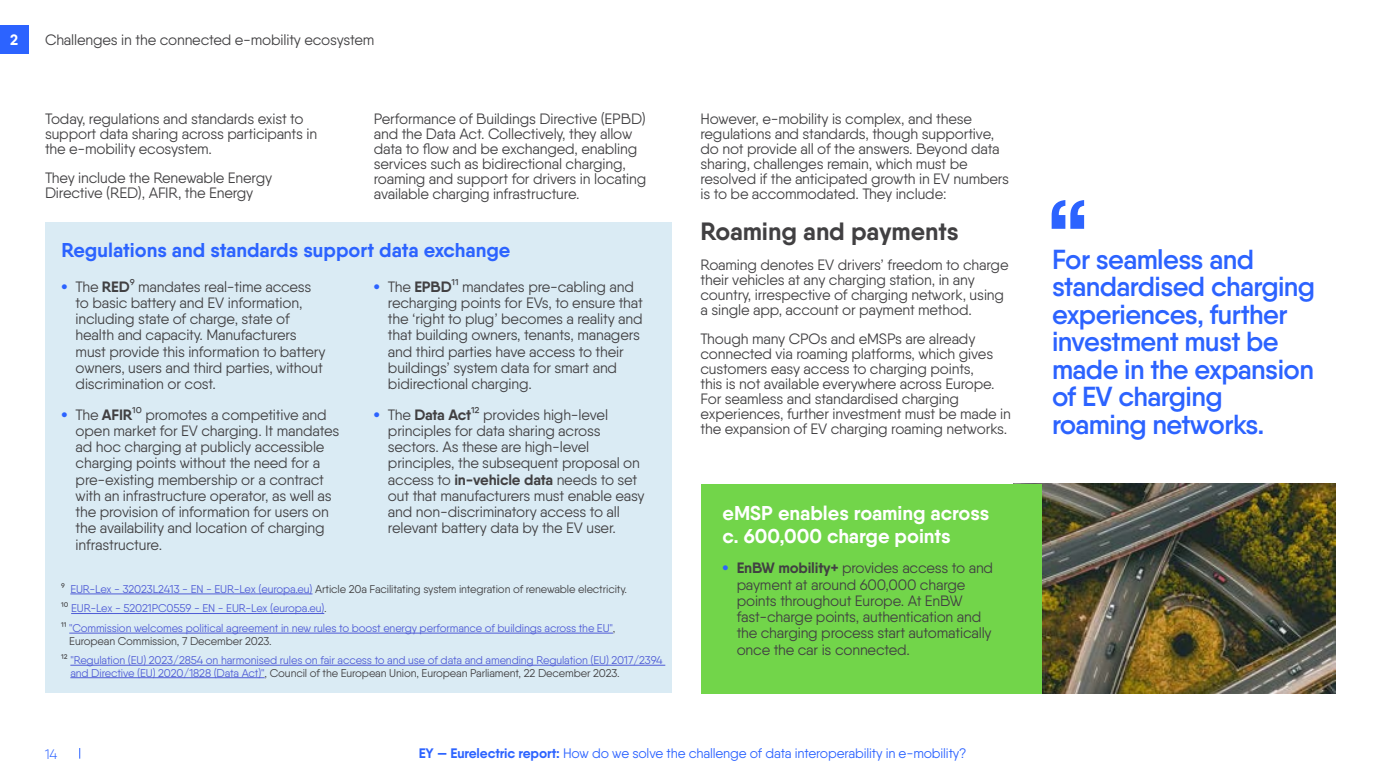
<style>
.page{position:relative;width:1386px;height:780px;background:#fff}
.page>*{position:absolute;margin:0;border:0;box-sizing:border-box;transform-origin:0 0}
.t1{font:600 110px "Qanelas";color:#2c63ff}
.t2{font:600 27.5px/27.5px "Qanelas";letter-spacing:-.02em;color:#2c63ff}
.t3{font:700 25px "Qanelas";color:#414042}
.t4{font:700 20px/22.5px "Qanelas";color:#fff}
.t5{font:700 20px "Qanelas";color:#2c63ff}
.t6{font:15px/16.2px "Qanelas";letter-spacing:-.01em;color:#414042}
.t7{font:700 15px "Qanelas";color:#fff}
.t8{font:13.75px "Qanelas";letter-spacing:-.01em;color:#2c63ff}
.t9{font:300 13.75px "Qanelas";color:#2c63ff}
.t10{font:11.25px/19.6px "Qanelas";letter-spacing:-.01em;color:#4f5cd6}
.t11{font:11.25px "Qanelas";letter-spacing:-.01em;color:#414042}
.s1{font-weight:900;color:#2c63ff}
.s2{font-weight:700}
.s3{color:#414042}
.s4{color:#4f5cd6}
</style>
<div class="page">
<img style="left:1042px;top:484px;width:293px;height:209px">
<div style="left:45px;top:223px;width:627px;height:470px;background:#daebf4"></div>
<div style="left:701px;top:484px;width:341px;height:209px;background:#72d54a"></div>
<div style="left:0;top:25px;width:28px;height:28px;background:#2c63ff"></div>
<hr style="left:70px;top:593px;width:242px;height:1px;background:#4f5cd6">
<hr style="left:71px;top:613px;width:253px;height:1px;background:#4f5cd6">
<hr style="left:69px;top:632px;width:544px;height:1px;background:#4f5cd6">
<hr style="left:70px;top:665px;width:595px;height:1px;background:#4f5cd6">
<hr style="left:70px;top:677px;width:195px;height:1px;background:#4f5cd6">
<p class="t7" style="left:10px;top:30px;width:9px">2</p>
<p class="t6" style="left:45px;top:31px;width:331px">Challenges in the connected e-mobility ecosystem</p>
<p class="t6" style="left:374px;top:111px;width:274px;line-height:15px">Performance of Buildings Directive (EPBD) and the Data Act. Collectively, they allow data to flow and be exchanged, enabling services such as bidirectional charging, roaming and support for drivers in locating available charging infrastructure.</p>
<p class="t6" style="left:700px;top:111px;width:310px;line-height:15px">However, e-mobility is complex, and these regulations and standards, though supportive, do not provide all of the answers. Beyond data sharing, challenges remain, which must be resolved if the anticipated growth in EV numbers is to be accommodated. They include:</p>
<h3 class="t3" style="left:700px;top:216px;width:260px">Roaming and payments</h3>
<p class="t6" style="left:700px;top:257px;width:309px;line-height:15px">Roaming denotes EV drivers’ freedom to charge their vehicles at any charging station, in any country, irrespective of charging network, using a single app, account or payment method.</p>
<p class="t6" style="left:700px;top:331px;width:312px;line-height:15px">Though many CPOs and eMSPs are already connected via roaming platforms, which gives customers easy access to charging points,<br>this is not available everywhere across Europe.<br>For seamless and standardised charging experiences, further investment must be made in the expansion of EV charging roaming networks.</p>
<p class="t6" style="left:45px;top:111px;width:273px;line-height:15px">Today, regulations and standards exist to support data sharing across participants in the e-mobility ecosystem.</p>
<p class="t6" style="left:45px;top:170px;width:229px;line-height:15px">They include the Renewable Energy<br>Directive (RED), AFIR, the Energy</p>
<h3 class="t5" style="left:61px;top:238px;width:450px">Regulations and standards support data exchange</h3>
<p class="t6" style="left:76px;top:278px;width:251px;text-indent:-14px"><span class="s1">•</span> The <span class="s2">RED</span>9 mandates real-time access to basic battery and EV information, including state of charge, state of health and capacity. Manufacturers must provide this information to battery owners, users and third parties, without discrimination or cost.</p>
<p class="t6" style="left:76px;top:406px;width:265px;text-indent:-14px"><span class="s1">•</span> The <span class="s2">AFIR</span>10 promotes a competitive and open market for EV charging. It mandates ad hoc charging at publicly accessible charging points without the need for a pre-existing membership or a contract with an infrastructure operator, as well as the provision of information for users on the availability and location of charging infrastructure.</p>
<p class="t6" style="left:388px;top:278px;width:256px;text-indent:-14px"><span class="s1">•</span> The <span class="s2">EPBD</span>11 mandates pre-cabling and recharging points for EVs, to ensure that the ‘right to plug’ becomes a reality and that building owners, tenants, managers and third parties have access to their buildings’ system data for smart and bidirectional charging.</p>
<p class="t6" style="left:388px;top:406px;width:258px;text-indent:-14px"><span class="s1">•</span> The <span class="s2">Data Act</span>12 provides high-level principles for data sharing across sectors. As these are high-level principles, the subsequent proposal on access to <span class="s2">in-vehicle data</span> needs to set out that manufacturers must enable easy and non-discriminatory access to all relevant battery data by the EV user.</p>
<h3 class="t4" style="left:722px;top:502px;width:268px">eMSP enables roaming across c. 600,000 charge points</h3>
<p class="t6" style="left:736px;top:559px;width:258px;text-indent:-14px"><span class="s1">•</span> <span class="s2">EnBW mobility+</span> provides access to and payment at around 600,000 charge points throughout Europe. At EnBW fast-charge points, authentication and the charging process start automatically once the car is connected.</p>
<p class="t10" style="left:61px;top:579px;width:567px"><span class="s3">9</span> EUR-Lex - 32023L2413 - EN - EUR-Lex (europa.eu) <span class="s3">Article 20a Facilitating system integration of renewable electricity.<br>10</span> EUR-Lex - 52021PC0559 - EN - EUR-Lex (europa.eu)<span class="s3">.<br>11</span> "Commission welcomes political agreement in new rules to boost energy performance of buildings across the EU"<span class="s3">,</span></p>
<p class="t10" style="left:61px;top:630px;width:603px;text-indent:8px"><span class="s3">European Commission, 7 December 2023.<br>12</span> "Regulation (EU) 2023/2854 on harmonised rules on fair access to and use of data and amending Regulation (EU) 2017/2394</p>
<p class="t11" style="left:70px;top:665px;width:551px"><span class="s4">and Directive (EU) 2020/1828 (Data Act)"</span>, Council of the European Union, European Parliament, 22 December 2023.</p>
<p class="t9" style="left:45px;top:745px;width:14px">14</p>
<p class="t8" style="left:419px;top:745px;width:549px"><span class="s2">EY — Eurelectric report:</span> How do we solve the challenge of data interoperability in e-mobility?</p>
<h1 class="t1" style="left:1044px;top:171px;width:48px">“</h1>
<h2 class="t2" style="left:1052px;top:245px;width:265px">For seamless and standardised charging experiences, further investment must be made in the expansion of EV charging roaming networks.</h2>
</div>
